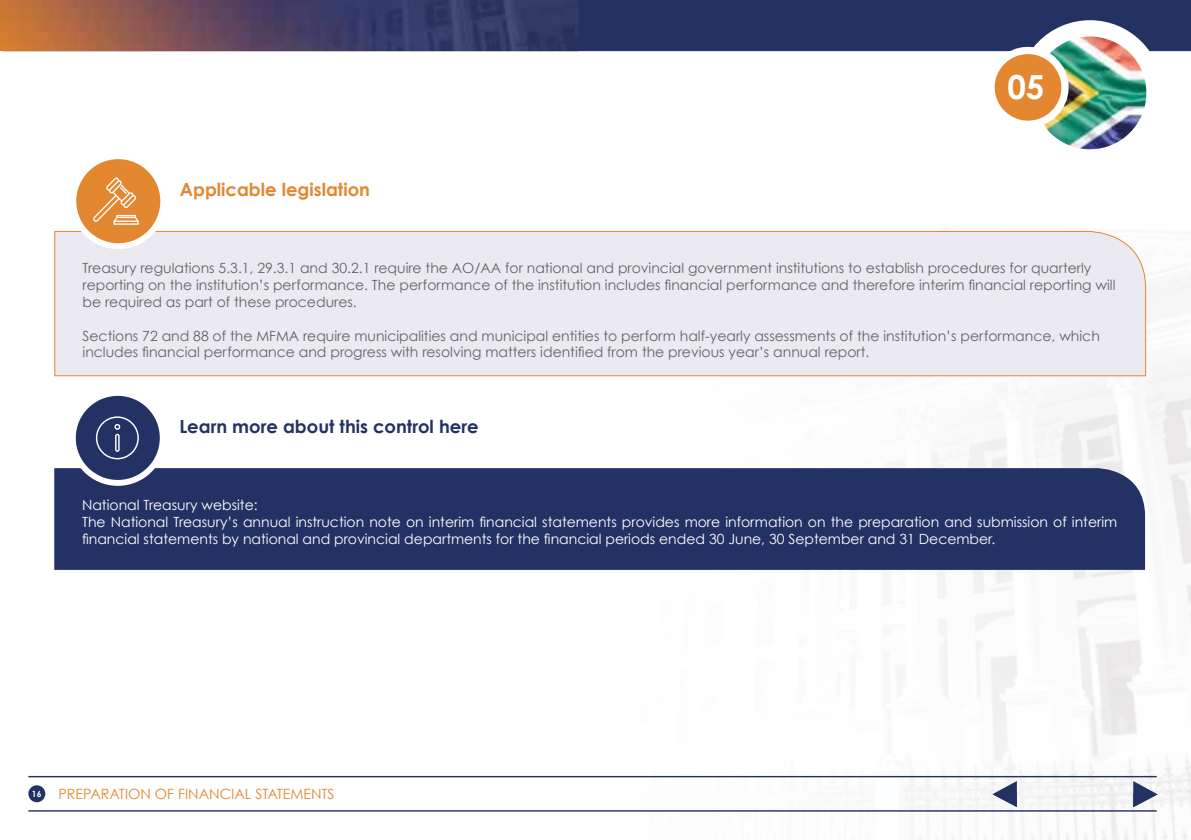
<style>
.page{position:relative;width:1191px;height:840px;background:#fff}
.page>*{position:absolute;margin:0;border:0;box-sizing:border-box;transform-origin:0 0}
.t1{font:700 33.2px "Century Gothic";color:#fff}
.t2{font:700 18px "Century Gothic";color:#233164}
.t3{font:700 18px "Century Gothic";color:#e38730}
.t4{font:14.2px "Century Gothic";color:#e38730}
.t5{font:14px/16.8px "Century Gothic";color:#646363}
.t6{font:14px/16.8px "Century Gothic";color:#fff}
.s1{font-weight:700;font-size:8.6px;color:#fff}
</style>
<div class="page">
<img style="left:266px;top:267px;width:925px;height:572px">
<div style="left:54px;top:230px;width:1092px;height:146px;background:#ebeaf1"></div>
<div style="left:73px;top:156px;width:90px;height:90px;background:#e38730;border-radius:50%"></div>
<div style="left:70px;top:153px;width:96px;height:96px;border:6px solid #fff;border-radius:50%"></div>
<svg style="left:93px;top:177px;width:46px;height:48px"></svg>
<div style="left:54px;top:468px;width:1091px;height:101px;background:#233164"></div>
<div style="left:73px;top:392px;width:90px;height:90px;background:#233164;border-radius:50%"></div>
<div style="left:70px;top:390px;width:96px;height:95px;border:6px solid #fff;border-radius:50%"></div>
<svg style="left:96px;top:416px;width:43px;height:43px"></svg>
<hr style="left:28px;top:775px;width:1128px;height:1px;background:#233164">
<hr style="left:28px;top:809px;width:1128px;height:2px;background:#233164">
<div style="left:28px;top:784px;width:17px;height:17px;background:#233164;border-radius:50%"></div>
<div style="left:578px;top:0;width:613px;height:51px;background:#233163"></div>
<img style="left:0;top:0;width:578px;height:51px">
<img style="left:1031px;top:31px;width:123px;height:117px">
<div style="left:1017px;top:20px;width:145px;height:145px;border:16px solid #fff;border-radius:50%"></div>
<div style="left:991px;top:50px;width:74px;height:74px;background:#e38730;border-radius:50%"></div>
<div style="left:987px;top:47px;width:81px;height:81px;border:7px solid #fff;border-radius:50%"></div>
<svg style="left:992px;top:780px;width:25px;height:26px"></svg>
<svg style="left:1132px;top:780px;width:27px;height:26px"></svg>
<p class="t3" style="left:180px;top:178px;width:192px">Applicable legislation</p>
<h1 class="t1" style="left:1007px;top:66px;width:39px">05</h1>
<p class="t5" style="left:83px;top:259px;width:1034px">Treasury regulations 5.3.1, 29.3.1 and 30.2.1 require the AO/AA for national and provincial government institutions to establish procedures for quarterly reporting on the institution’s performance. The performance of the institution includes financial performance and therefore interim financial reporting will be required as part of these procedures.</p>
<p class="t5" style="left:83px;top:326px;width:1018px">Sections 72 and 88 of the MFMA require municipalities and municipal entities to perform half-yearly assessments of the institution’s performance, which includes financial performance and progress with resolving matters identified from the previous year’s annual report.</p>
<p class="t2" style="left:179px;top:415px;width:301px">Learn more about this control here</p>
<p class="t6" style="left:82px;top:496px;width:1036px">National Treasury website:<br>The National Treasury’s annual instruction note on interim financial statements provides more information on the preparation and submission of interim financial statements by national and provincial departments for the financial periods ended 30 June, 30 September and 31 December.</p>
<p class="t4" style="left:32px;top:784px;width:304px"><span class="s1">16</span> PREPARATION OF FINANCIAL STATEMENTS</p>
</div>
